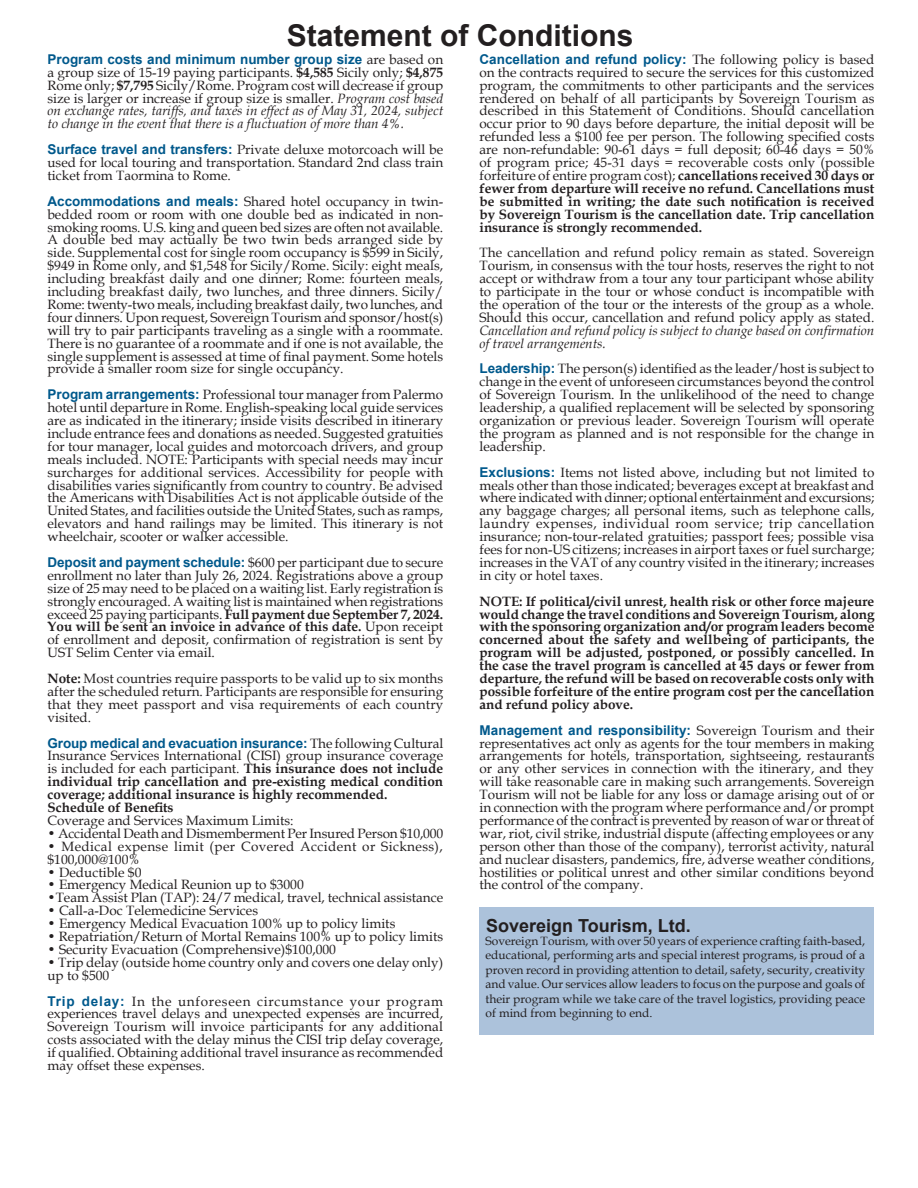
<style>
.page{position:relative;width:918px;height:1188px;background:#fff}
.page>*{position:absolute;margin:0;border:0;box-sizing:border-box;transform-origin:0 0}
.t1{font:700 30px "Arial";color:#231f20}
.t2{font:700 18px "Arial";color:#231f20}
.t3{font:13.5px/12.9px "Book Antiqua";color:#231f20;text-align:justify}
.t4{font:700 13.5px/12.9px "Book Antiqua";color:#231f20;text-align:justify}
.t5{font:13.5px/12.9px "Book Antiqua";letter-spacing:.03em;color:#231f20}
.t6{font:12px/14.4px "Book Antiqua";color:#231f20;text-align:justify}
.s1{font-family:"Arial";font-weight:700;color:#00598c}
.s2{font-weight:700}
.s3{font-style:italic}
.s4{font-family:"Arial";color:#00598c}
.s5{font-weight:400}
</style>
<div class="page">
<div style="left:480px;top:907px;width:394px;height:128px;background:#acc2db"></div>
<p class="t1" style="left:287px;top:16px;width:348px">Statement of Conditions</p>
<p class="t3" style="left:48px;top:52px;width:397px"><span class="s1">Program costs and minimum number group size</span> are based on a group size of 15-19 paying participants. <span class="s2">$4,585</span> Sicily only; <span class="s2">$4,875<br></span>Rome only; <span class="s2">$7,795</span> Sicily/Rome. Program cost will decrease if group size is larger or increase if group size is smaller. <span class="s3">Program cost based on exchange rates, tariffs, and taxes in effect as of May 31, 2024, subject to change in the event that there is a fluctuation of more than 4%.</span></p>
<p class="t3" style="left:48px;top:143px;width:397px"><span class="s1">Surface travel and transfers:</span> Private deluxe motorcoach will be used for local touring and transportation. Standard 2nd class train ticket from Taormina to Rome.</p>
<p class="t3" style="left:48px;top:194px;width:397px"><span class="s1">Accommodations and meals:</span> Shared hotel occupancy in twin&shy;bedded room or room with one double bed as indicated in non&shy;smoking rooms. U.S. king and queen bed sizes are often not available.<br>A double bed may actually be two twin beds arranged side by side. Supplemental cost for single room occupancy is $599 in Sicily, $949 in Rome only, and $1,548 for Sicily/Rome. Sicily: eight meals, including breakfast daily and one dinner; Rome: fourteen meals, including breakfast daily, two lunches, and three dinners. Sicily/ Rome: twenty-two meals, including breakfast daily, two lunches, and four dinners. Upon request, Sovereign Tourism and sponsor/host(s) will try to pair participants traveling as a single with a roommate.<br>There is no guarantee of a roommate and if one is not available, the single supplement is assessed at time of final payment. Some hotels provide a smaller room size for single occupancy.</p>
<p class="t3" style="left:48px;top:388px;width:397px"><span class="s1">Program arrangements:</span> Professional tour manager from Palermo hotel until departure in Rome. English-speaking local guide services are as indicated in the itinerary; inside visits described in itinerary include entrance fees and donations as needed. Suggested gratuities for tour manager, local guides and motorcoach drivers, and group meals included. NOTE: Participants with special needs may incur surcharges for additional services. Accessibility for people with disabilities varies significantly from country to country. Be advised the Americans with Disabilities Act is not applicable outside of the United States, and facilities outside the United States, such as ramps, elevators and hand railings may be limited. This itinerary is not wheelchair, scooter or walker accessible.</p>
<p class="t3" style="left:48px;top:556px;width:397px"><span class="s1">Deposit and payment schedule:</span> $600 per participant due to secure enrollment no later than July 26, 2024. Registrations above a group size of 25 may need to be placed on a waiting list. Early registration is strongly encouraged. A waiting list is maintained when registrations exceed 25 paying participants. <span class="s2">Full payment due September 7, 2024.<br>You will be sent an invoice in advance of this date.</span> Upon receipt of enrollment and deposit, confirmation of registration is sent by UST Selim Center via email.</p>
<p class="t3" style="left:48px;top:672px;width:397px"><span class="s2">Note:</span> Most countries require passports to be valid up to six months after the scheduled return. Participants are responsible for ensuring that they meet passport and visa requirements of each country visited.</p>
<p class="t4" style="left:48px;top:736px;width:397px"><span class="s4">Group medical and evacuation insurance:</span> <span class="s5">The following Cultural Insurance Services International (CISI) group insurance coverage is included for each participant.</span> This insurance does not include individual trip cancellation and pre-existing medical condition coverage; additional insurance is highly recommended.</p>
<p class="t4" style="left:48px;top:801px;width:127px">Schedule of Benefits</p>
<p class="t3" style="left:48px;top:814px;width:247px">Coverage and Services Maximum Limits:</p>
<p class="t3" style="left:48px;top:826px;width:397px">• Accidental Death and Dismemberment Per Insured Person $10,000</p>
<p class="t5" style="left:48px;top:839px;width:397px">• Medical expense limit (per Covered Accident or Sickness), $100,000@100%</p>
<p class="t3" style="left:48px;top:865px;width:95px">• Deductible $0</p>
<p class="t3" style="left:48px;top:878px;width:258px">• Emergency Medical Reunion up to $3000</p>
<p class="t3" style="left:48px;top:891px;width:397px">•Team Assist Plan (TAP): 24/7 medical, travel, technical assistance</p>
<p class="t3" style="left:48px;top:904px;width:212px">• Call-a-Doc Telemedicine Services</p>
<p class="t3" style="left:48px;top:917px;width:349px">• Emergency Medical Evacuation 100% up to policy limits</p>
<p class="t3" style="left:48px;top:930px;width:397px">• Repatriation/Return of Mortal Remains 100% up to policy limits</p>
<p class="t3" style="left:48px;top:943px;width:290px">• Security Evacuation (Comprehensive)$100,000</p>
<p class="t3" style="left:48px;top:955px;width:397px">• Trip delay (outside home country only and covers one delay only) up to $500</p>
<p class="t3" style="left:48px;top:994px;width:397px"><span class="s1">Trip delay:</span> In the unforeseen circumstance your program experiences travel delays and unexpected expenses are incurred, Sovereign Tourism will invoice participants for any additional costs associated with the delay minus the CISI trip delay coverage, if qualified. Obtaining additional travel insurance as recommended may offset these expenses.</p>
<p class="t3" style="left:480px;top:52px;width:397px"><span class="s1">Cancellation and refund policy:</span> The following policy is based on the contracts required to secure the services for this customized program, the commitments to other participants and the services rendered on behalf of all participants by Sovereign Tourism as described in this Statement of Conditions. Should cancellation occur prior to 90 days before departure, the initial deposit will be refunded less a $100 fee per person. The following specified costs are non-refundable: 90-61 days = full deposit; 60-46 days = 50% of program price; 45-31 days = recoverable costs only (possible forfeiture of entire program cost); <span class="s2">cancellations received 30 days or fewer from departure will receive no refund. Cancellations must be submitted in writing; the date such notification is received by Sovereign Tourism is the cancellation date. Trip cancellation insurance is strongly recommended.</span></p>
<p class="t3" style="left:480px;top:246px;width:396px">The cancellation and refund policy remain as stated. Sovereign Tourism, in consensus with the tour hosts, reserves the right to not accept or withdraw from a tour any tour participant whose ability to participate in the tour or whose conduct is incompatible with the operation of the tour or the interests of the group as a whole.<br>Should this occur, cancellation and refund policy apply as stated.<br><span class="s3">Cancellation and refund policy is subject to change based on confirmation of travel arrangements.</span></p>
<p class="t3" style="left:480px;top:362px;width:396px"><span class="s1">Leadership:</span> The person(s) identified as the leader/host is subject to change in the event of unforeseen circumstances beyond the control of Sovereign Tourism. In the unlikelihood of the need to change leadership, a qualified replacement will be selected by sponsoring organization or previous leader. Sovereign Tourism will operate the program as planned and is not responsible for the change in leadership.</p>
<p class="t3" style="left:480px;top:465px;width:397px"><span class="s1">Exclusions:</span> Items not listed above, including but not limited to meals other than those indicated; beverages except at breakfast and where indicated with dinner; optional entertainment and excursions; any baggage charges; all personal items, such as telephone calls, laundry expenses, individual room service; trip cancellation insurance; non-tour-related gratuities; passport fees; possible visa fees for non-US citizens; increases in airport taxes or fuel surcharge; increases in the VAT of any country visited in the itinerary; increases in city or hotel taxes.</p>
<p class="t4" style="left:480px;top:595px;width:397px">NOTE: If political/civil unrest, health risk or other force majeure would change the travel conditions and Sovereign Tourism, along with the sponsoring organization and/or program leaders become concerned about the safety and wellbeing of participants, the program will be adjusted, postponed, or possibly cancelled. In the case the travel program is cancelled at 45 days or fewer from departure, the refund will be based on recoverable costs only with possible forfeiture of the entire program cost per the cancellation and refund policy above.</p>
<p class="t3" style="left:480px;top:723px;width:396px"><span class="s1">Management and responsibility:</span> Sovereign Tourism and their representatives act only as agents for the tour members in making arrangements for hotels, transportation, sightseeing, restaurants or any other services in connection with the itinerary, and they will take reasonable care in making such arrangements. Sovereign Tourism will not be liable for any loss or damage arising out of or in connection with the program where performance and/or prompt performance of the contract is prevented by reason of war or threat of war, riot, civil strike, industrial dispute (affecting employees or any person other than those of the company), terrorist activity, natural and nuclear disasters, pandemics, fire, adverse weather conditions, hostilities or political unrest and other similar conditions beyond the control of the company.</p>
<p class="t2" style="left:486px;top:914px;width:206px">Sovereign Tourism, Ltd.</p>
<p class="t6" style="left:486px;top:934px;width:381px">Sovereign Tourism, with over 50 years of experience crafting faith-based, educational, performing arts and special interest programs, is proud of a proven record in providing attention to detail, safety, security, creativity and value. Our services allow leaders to focus on the purpose and goals of their program while we take care of the travel logistics, providing peace of mind from beginning to end.</p>
</div>
